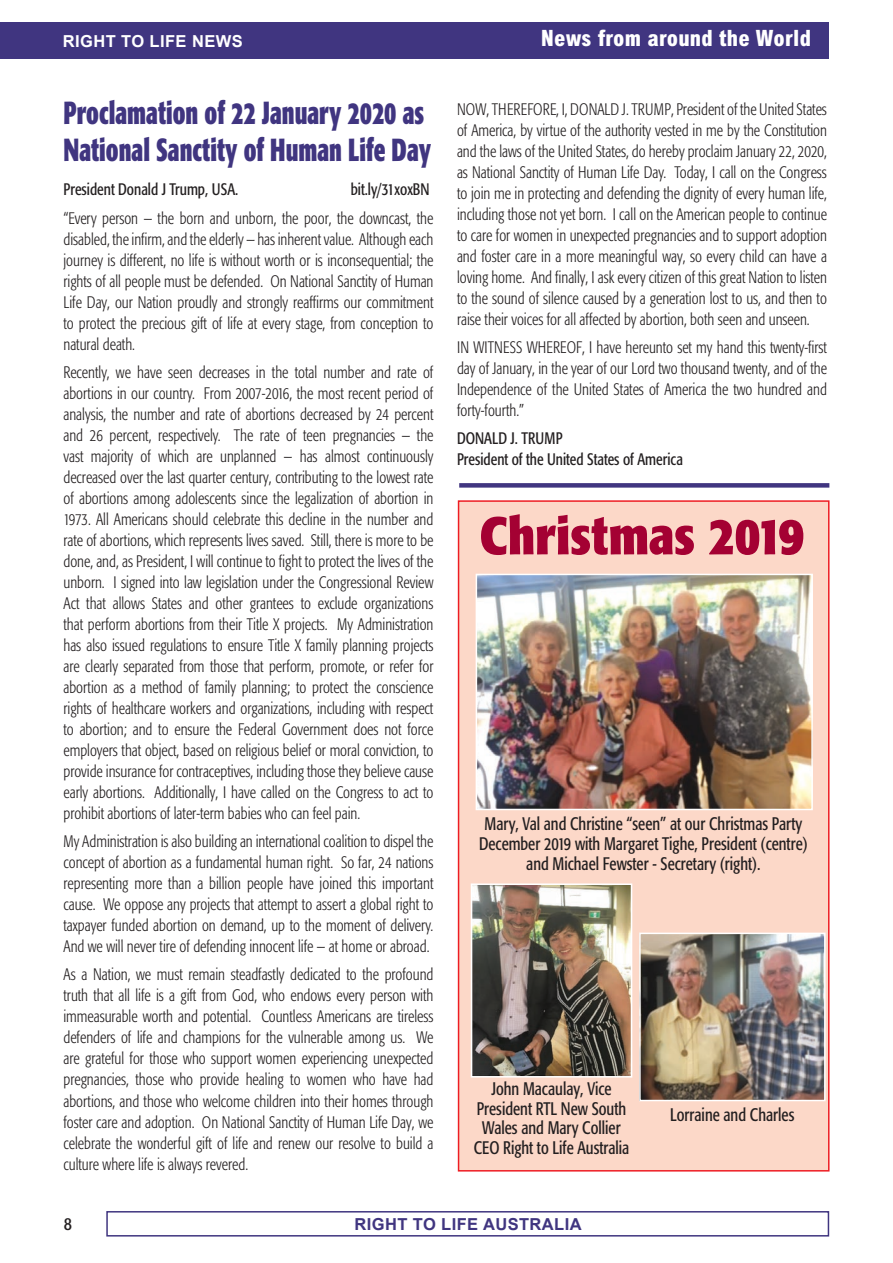
<style>
.page{position:relative;width:893px;height:1263px;background:#fff}
.page>*{position:absolute;margin:0;border:0;box-sizing:border-box;transform-origin:0 0}
.t1{font:700 condensed 52.5px "Formata";color:#a40133}
.t2{font:700 condensed 31.65px/37.5px "Formata";color:#403580;scale:.78 1}
.t3{font:800 condensed 22.5px "Arial";letter-spacing:.01em;color:#fff}
.t4{font:condensed 18px/19.8px "Formata";color:#231f20;text-align:center;scale:.9 1}
.t5{font:condensed 18px "Formata";color:#231f20}
.t6{font:300 condensed 16.5px/21px "Formata";color:#231f20;text-align:justify;scale:.91 1}
.t7{font:condensed 16.5px/21px "Formata";color:#231f20;scale:.91 1}
.t8{font:700 16.5px "Arial";letter-spacing:.025em;color:#403580}
.t9{font:700 16.5px "Arial";letter-spacing:.025em;color:#fff}
</style>
<div class="page">
<div style="left:458px;top:500px;width:371px;height:671px;background:#fcd8c8;border:2px solid #ee1d23"></div>
<div style="left:106px;top:1211px;width:723px;height:25px;border:2px solid #403580"></div>
<div style="left:0;top:22px;width:828px;height:36px;background:#403580"></div>
<img style="left:479px;top:577px;width:331px;height:230px">
<div style="left:476px;top:574px;width:337px;height:236px;border:2px solid #fff"></div>
<img style="left:642px;top:936px;width:181px;height:162px">
<div style="left:639px;top:933px;width:187px;height:168px;border:2px solid #fff"></div>
<img style="left:474px;top:886px;width:155px;height:188px">
<div style="left:471px;top:883px;width:161px;height:194px;border:2px solid #fff"></div>
<div style="left:459px;top:483px;width:370px;height:5px;background:#403580"></div>
<p class="t9" style="left:63px;top:30px;width:181px">RIGHT TO LIFE NEWS</p>
<h3 class="t3" style="left:541px;top:24px;width:271px">News from around the World</h3>
<h2 class="t2" style="left:63px;top:93px;width:473px">Proclamation of 22 January 2020 as<br>National Sanctity of Human Life Day</h2>
<p class="t7" style="left:63px;top:179px;width:194px">President Donald J Trump, USA.</p>
<p class="t7" style="left:351px;top:179px;width:88px">bit.ly/31xoxBN</p>
<p class="t6" style="left:63px;top:207px;width:408px">“Every person — the born and unborn, the poor, the downcast, the disabled, the infirm, and the elderly — has inherent value. Although each journey is different, no life is without worth or is inconsequential; the rights of all people must be defended. On National Sanctity of Human Life Day, our Nation proudly and strongly reaffirms our commitment to protect the precious gift of life at every stage, from conception to natural death.</p>
<p class="t6" style="left:63px;top:362px;width:408px">Recently, we have seen decreases in the total number and rate of abortions in our country. From 2007-2016, the most recent period of analysis, the number and rate of abortions decreased by 24 percent and 26 percent, respectively. The rate of teen pregnancies — the vast majority of which are unplanned — has almost continuously decreased over the last quarter century, contributing to the lowest rate of abortions among adolescents since the legalization of abortion in 1973. All Americans should celebrate this decline in the number and rate of abortions, which represents lives saved. Still, there is more to be done, and, as President, I will continue to fight to protect the lives of the unborn. I signed into law legislation under the Congressional Review Act that allows States and other grantees to exclude organizations that perform abortions from their Title X projects. My Administration has also issued regulations to ensure Title X family planning projects are clearly separated from those that perform, promote, or refer for abortion as a method of family planning; to protect the conscience rights of healthcare workers and organizations, including with respect to abortion; and to ensure the Federal Government does not force employers that object, based on religious belief or moral conviction, to provide insurance for contraceptives, including those they believe cause early abortions. Additionally, I have called on the Congress to act to prohibit abortions of later-term babies who can feel pain.</p>
<p class="t6" style="left:63px;top:831px;width:408px">My Administration is also building an international coalition to dispel the concept of abortion as a fundamental human right. So far, 24 nations representing more than a billion people have joined this important cause. We oppose any projects that attempt to assert a global right to taxpayer funded abortion on demand, up to the moment of delivery.<br>And we will never tire of defending innocent life — at home or abroad.</p>
<p class="t6" style="left:63px;top:964px;width:408px">As a Nation, we must remain steadfastly dedicated to the profound truth that all life is a gift from God, who endows every person with immeasurable worth and potential. Countless Americans are tireless defenders of life and champions for the vulnerable among us. We are grateful for those who support women experiencing unexpected pregnancies, those who provide healing to women who have had abortions, and those who welcome children into their homes through foster care and adoption. On National Sanctity of Human Life Day, we celebrate the wonderful gift of life and renew our resolve to build a culture where life is always revered.</p>
<p class="t6" style="left:457px;top:99px;width:408px">NOW, THEREFORE, I, DONALD J. TRUMP, President of the United States of America, by virtue of the authority vested in me by the Constitution and the laws of the United States, do hereby proclaim January 22, 2020, as National Sanctity of Human Life Day. Today, I call on the Congress to join me in protecting and defending the dignity of every human life, including those not yet born. I call on the American people to continue to care for women in unexpected pregnancies and to support adoption and foster care in a more meaningful way, so every child can have a loving home. And finally, I ask every citizen of this great Nation to listen to the sound of silence caused by a generation lost to us, and then to raise their voices for all affected by abortion, both seen and unseen.</p>
<p class="t6" style="left:457px;top:337px;width:408px">IN WITNESS WHEREOF, I have hereunto set my hand this twenty-first day of January, in the year of our Lord two thousand twenty, and of the Independence of the United States of America the two hundred and forty-fourth.”</p>
<p class="t7" style="left:457px;top:428px;width:250px">DONALD J. TRUMP<br>President of the United States of America</p>
<h1 class="t1" style="left:479px;top:503px;width:327px">Christmas 2019</h1>
<p class="t4" style="left:479px;top:814px;width:367px">Mary, Val and Christine “seen” at our Christmas Party<br>December 2019 with Margaret Tighe, President (centre) and Michael Fewster - Secretary (right).</p>
<p class="t4" style="left:474px;top:1078px;width:174px">John Macaulay, Vice<br>President RTL New South<br>Wales and Mary Collier<br>CEO Right to Life Australia</p>
<p class="t4" style="left:670px;top:1104px;width:140px">Lorraine and Charles</p>
<p class="t5" style="left:64px;top:1213px;width:10px">8</p>
<p class="t8" style="left:354px;top:1213px;width:229px">RIGHT TO LIFE AUSTRALIA</p>
</div>
